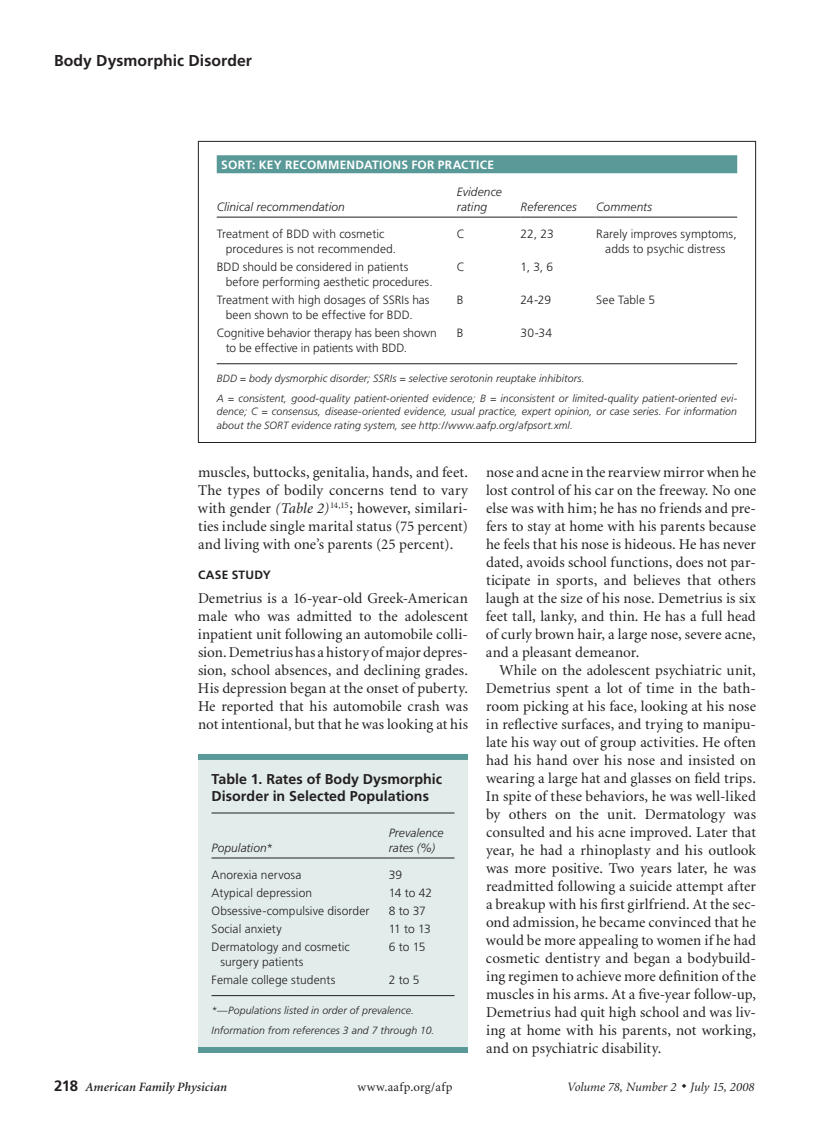
<style>
.page{position:relative;width:837px;height:1134px;background:#fff}
.page>*{position:absolute;margin:0;border:0;box-sizing:border-box;transform-origin:0 0}
.t1{font:700 15.75px "Frutiger";letter-spacing:.005em;color:#231f20}
.t2{font:15px/18px "Minion";letter-spacing:.01em;color:#231f20;text-align:justify}
.t3{font:700 14.25px/16.5px "Frutiger";color:#231f20}
.t4{font:italic 12.75px "Minion";color:#231f20}
.t5{font:italic 600 12.75px "Minion";letter-spacing:.01em;color:#231f20}
.t6{font:12.75px "Minion";color:#231f20}
.t7{font:300 12px/15px "Frutiger";letter-spacing:.005em;color:#231f20}
.t8{font:italic 300 12px/15px "Frutiger";letter-spacing:.005em;color:#231f20}
.t9{font:700 12px "Frutiger";letter-spacing:.02em;color:#fff}
.t10{font:700 12px "Frutiger";letter-spacing:.02em;color:#231f20}
.t11{font:italic 300 10.5px/19.5px "Frutiger";letter-spacing:.01em;color:#231f20}
.s1{font-style:italic}
.s2{font-family:"Frutiger";font-weight:700;font-style:normal;font-size:15px}
</style>
<div class="page">
<div style="left:217px;top:155px;width:520px;height:18px;background:#599a98"></div>
<hr style="left:217px;top:217px;width:240px;height:1px;background:#231f20">
<hr style="left:457px;top:217px;width:64px;height:1px;background:#231f20">
<hr style="left:521px;top:217px;width:75px;height:1px;background:#231f20">
<hr style="left:596px;top:217px;width:141px;height:1px;background:#231f20">
<hr style="left:217px;top:363px;width:520px;height:1px;background:#231f20">
<div style="left:198px;top:141px;width:558px;height:302px;border:1px solid #231f20"></div>
<div style="left:198px;top:755px;width:270px;height:298px;background:#e2eceb"></div>
<div style="left:198px;top:754px;width:270px;height:6px;background:#599a98"></div>
<hr style="left:212px;top:813px;width:242px;height:1px;background:#231f20">
<hr style="left:212px;top:858px;width:177px;height:1px;background:#231f20">
<hr style="left:389px;top:858px;width:65px;height:1px;background:#231f20">
<hr style="left:212px;top:995px;width:242px;height:1px;background:#231f20">
<div style="left:198px;top:1047px;width:270px;height:6px;background:#599a98"></div>
<p class="t1" style="left:54px;top:51px;width:200px">Body Dysmorphic Disorder</p>
<p class="t9" style="left:221px;top:158px;width:241px">SORT: KEY RECOMMENDATIONS FOR PRACT</p>
<p class="t9" style="left:476px;top:158px;width:12px">ICE</p>
<p class="t8" style="left:217px;top:199px;width:130px">Clinical recommendation</p>
<p class="t8" style="left:457px;top:184px;width:47px">Evidence rating</p>
<p class="t8" style="left:521px;top:199px;width:58px">References</p>
<p class="t8" style="left:596px;top:199px;width:57px">Comments</p>
<p class="t7" style="left:226px;top:226px;width:172px;text-indent:-9px">Treatment of BDD with cosmetic procedures is not recommended.</p>
<p class="t7" style="left:457px;top:226px;width:10px">C</p>
<p class="t7" style="left:521px;top:226px;width:35px">22, 23</p>
<p class="t7" style="left:596px;top:226px;width:142px;text-align:center">Rarely improves symptoms, adds to psychic distress</p>
<p class="t7" style="left:226px;top:259px;width:208px;text-indent:-9px">BDD should be considered in patients before performing aesthetic procedures.</p>
<p class="t7" style="left:457px;top:259px;width:10px">C</p>
<p class="t7" style="left:521px;top:259px;width:34px">1, 3, 6</p>
<p class="t7" style="left:226px;top:292px;width:205px;text-indent:-9px">Treatment with high dosages of SSRIs has been shown to be effective for BDD.</p>
<p class="t7" style="left:457px;top:292px;width:8px">B</p>
<p class="t7" style="left:521px;top:292px;width:32px">24-29</p>
<p class="t7" style="left:596px;top:292px;width:60px">See Table 5</p>
<p class="t7" style="left:226px;top:325px;width:212px;text-indent:-9px">Cognitive behavior therapy has been shown to be effective in patients with BDD.</p>
<p class="t7" style="left:457px;top:325px;width:8px">B</p>
<p class="t7" style="left:521px;top:325px;width:33px">30-34</p>
<p class="t11" style="left:217px;top:369px;width:522px">BDD = body dysmorphic disorder; SSRIs = selective serotonin reuptake inhibitors.<br>A = consistent, good-quality patient-oriented evidence; B = inconsistent or limited-quality patient-oriented evi-</p>
<p class="t11" style="left:217px;top:405px;width:522px;line-height:13.5px">dence; C = consensus, disease-oriented evidence, usual practice, expert opinion, or case series. For information about the SORT evidence rating system, see http://www.aafp.org/afpsort.xml.</p>
<p class="t2" style="left:198px;top:464px;width:272px">muscles, buttocks, genitalia, hands, and feet.<br>The types of bodily concerns tend to vary with gender <span class="s1">(Table 2)</span><sup>14,15</sup>; however, similari&shy;ties include single marital status (75 percent) and living with one’s parents (25 percent).</p>
<p class="t10" style="left:198px;top:568px;width:74px">case study</p>
<p class="t2" style="left:198px;top:590px;width:272px">Demetrius is a 16-year-old Greek-American male who was admitted to the adolescent inpatient unit following an automobile colli&shy;sion.Demetrius has a history of major depres&shy;sion, school absences, and declining grades.<br>His depression began at the onset of puberty.<br>He reported that his automobile crash was not intentional, but that he was looking at his</p>
<p class="t3" style="left:211px;top:771px;width:232px">Table 1. Rates of Body Dysmorphic<br>Disorder in Selected Populations</p>
<p class="t8" style="left:212px;top:840px;width:63px">Population*</p>
<p class="t8" style="left:389px;top:825px;width:56px">Prevalence rates (%)</p>
<p class="t7" style="left:212px;top:867px;width:91px">Anorexia nervosa</p>
<p class="t7" style="left:389px;top:867px;width:15px">39</p>
<p class="t7" style="left:212px;top:885px;width:102px">Atypical depression</p>
<p class="t7" style="left:389px;top:885px;width:45px">14 to 42</p>
<p class="t7" style="left:212px;top:903px;width:159px">Obsessive-compulsive disorder</p>
<p class="t7" style="left:389px;top:903px;width:39px">8 to 37</p>
<p class="t7" style="left:212px;top:921px;width:72px">Social anxiety</p>
<p class="t7" style="left:389px;top:921px;width:44px">11 to 13</p>
<p class="t7" style="left:220px;top:939px;width:131px;text-indent:-9px">Dermatology and cosmetic surgery patients</p>
<p class="t7" style="left:389px;top:939px;width:38px">6 to 15</p>
<p class="t7" style="left:212px;top:972px;width:126px">Female college students</p>
<p class="t7" style="left:389px;top:972px;width:32px">2 to 5</p>
<p class="t11" style="left:212px;top:1001px;width:225px">*—Populations listed in order of prevalence.<br>Information from references 3 and 7 through 10.</p>
<p class="t2" style="left:486px;top:464px;width:272px">nose and acne in the rearview mirrorwhen he lost control of his car on the freeway. No one else was with him; he has no friends and pre&shy;fers to stay at home with his parents because he feels that his nose is hideous. He has never dated, avoids school functions, does not par&shy;ticipate in sports, and believes that others laugh at the size of his nose. Demetrius is six feet tall, lanky, and thin. He has a full head of curly brown hair, a large nose, severe acne, and a pleasant demeanor.</p>
<p class="t2" style="left:486px;top:662px;width:272px;text-indent:14px">While on the adolescent psychiatric unit, Demetrius spent a lot of time in the bath&shy;room picking at his face, looking at his nose in reflective surfaces, and trying to manipu&shy;late his way out of group activities. He often had his hand over his nose and insisted on wearing a large hat and glasses on field trips.<br>In spite of these behaviors, he was well-liked by others on the unit. Dermatology was consulted and his acne improved. Later that year, he had a rhinoplasty and his outlook was more positive. Two years later, he was readmitted following a suicide attempt after a breakup with his first girlfriend. At the sec&shy;ond admission, he became convinced that he would be more appealing to women if he had cosmetic dentistry and began a bodybuild&shy;ing regimen to achieve more definition of the muscles in his arms. At a five-year follow-up, Demetrius had quit high school and was liv&shy;ing at home with his parents, not working, and on psychiatric disability.</p>
<p class="t5" style="left:54px;top:1080px;width:174px"><span class="s2">218</span> American Family Physician</p>
<p class="t6" style="left:357px;top:1080px;width:97px">www.aafp.org/afp</p>
<p class="t4" style="left:567px;top:1080px;width:189px">Volume 78, Number 2 ◆ July 15, 2008</p>
</div>
